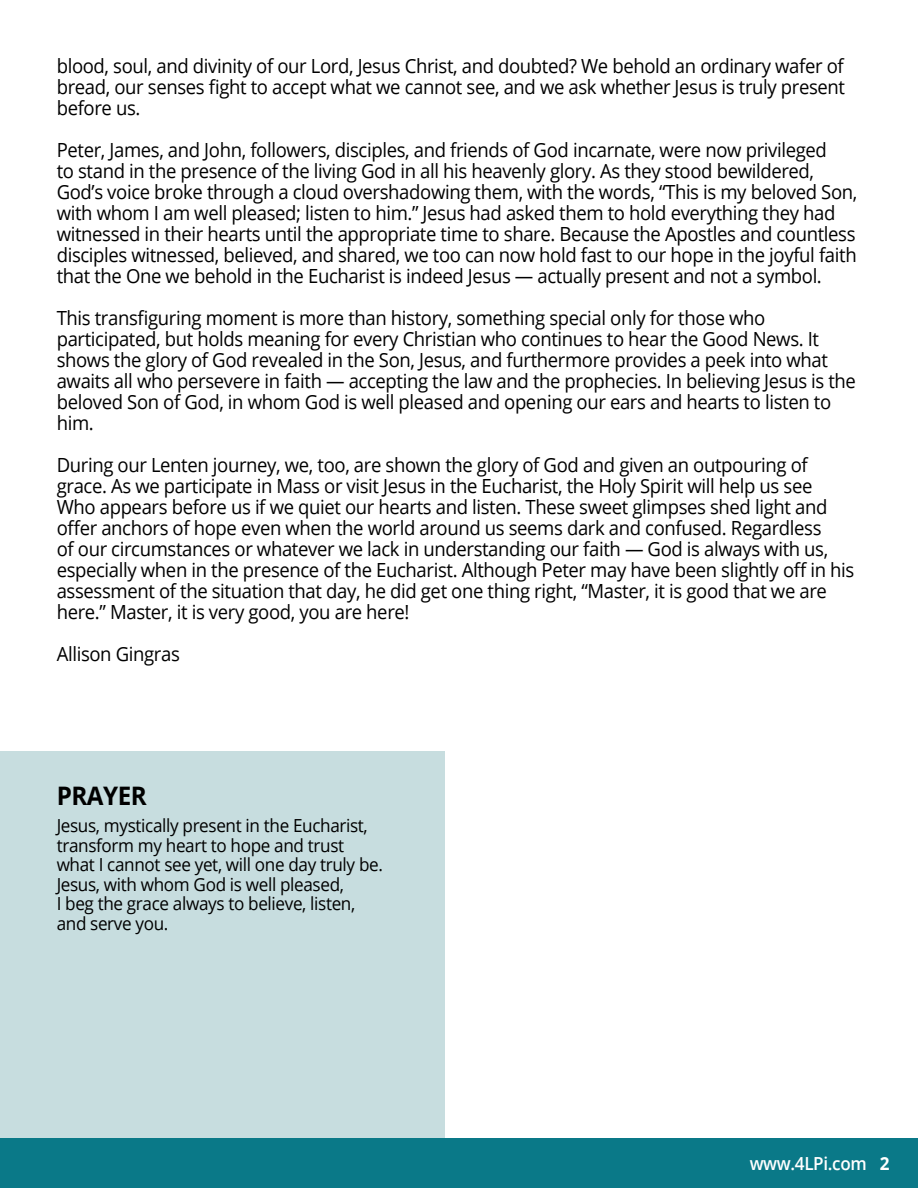
<style>
.page{position:relative;width:918px;height:1188px;background:#fff}
.page>*{position:absolute;margin:0;border:0;box-sizing:border-box;transform-origin:0 0}
.t1{font:700 25.5px "Open Sans";letter-spacing:-.02em;color:#000;scale:.95 1}
.t2{font:19.5px/21px "Open Sans";letter-spacing:-.02em;color:#000;scale:.95 1}
.t3{font:18px/19.5px "Open Sans";letter-spacing:-.02em;color:#000;scale:.95 1}
.t4{font:600 18px "Open Sans";letter-spacing:-.02em;color:#fff;scale:.95 1}
.s1{font-weight:700}
</style>
<div class="page">
<div style="left:0;top:751px;width:445px;height:391px;background:#c7dddf"></div>
<div style="left:0;top:1138px;width:918px;height:50px;background:#0a7988"></div>
<p class="t2" style="left:57px;top:54px;width:831px;text-align:justify">blood, soul, and divinity of our Lord, Jesus Christ, and doubted? We behold an ordinary wafer of bread, our senses fight to accept what we cannot see, and we ask whether Jesus is truly present before us.</p>
<p class="t2" style="left:57px;top:138px;width:844px">Peter, James, and John, followers, disciples, and friends of God incarnate, were now privileged<br>to stand in the presence of the living God in all his heavenly glory. As they stood bewildered, God’s voice broke through a cloud overshadowing them, with the words, “This is my beloved Son, with whom I am well pleased; listen to him.” Jesus had asked them to hold everything they had witnessed in their hearts until the appropriate time to share. Because the Apostles and countless disciples witnessed, believed, and shared, we too can now hold fast to our hope in the joyful faith that the One we behold in the Eucharist is indeed Jesus — actually present and not a symbol.</p>
<p class="t2" style="left:57px;top:306px;width:843px">This transfiguring moment is more than history, something special only for those who participated, but holds meaning for every Christian who continues to hear the Good News. It shows the glory of God revealed in the Son, Jesus, and furthermore provides a peek into what awaits all who persevere in faith — accepting the law and the prophecies. In believing Jesus is the beloved Son of God, in whom God is well pleased and opening our ears and hearts to listen to him.</p>
<p class="t2" style="left:57px;top:453px;width:841px">During our Lenten journey, we, too, are shown the glory of God and given an outpouring of grace. As we participate in Mass or visit Jesus in the Eucharist, the Holy Spirit will help us see Who appears before us if we quiet our hearts and listen. These sweet glimpses shed light and offer anchors of hope even when the world around us seems dark and confused. Regardless<br>of our circumstances or whatever we lack in understanding our faith — God is always with us, especially when in the presence of the Eucharist. Although Peter may have been slightly off in his assessment of the situation that day, he did get one thing right, “Master, it is good that we are here.” Master, it is very good, you are here!</p>
<p class="t2" style="left:57px;top:642px;width:131px">Allison Gingras</p>
<h1 class="t1" style="left:57px;top:778px;width:96px">PRAYER</h1>
<p class="t3" style="left:57px;top:815px;width:345px">Jesus, mystically present in the Eucharist, transform my heart to hope and trust what I cannot see yet, will one day truly be.<br>Jesus, with whom God is well pleased,<br>I beg the grace always to believe, listen, and serve you.</p>
<p class="t4" style="left:750px;top:1151px;width:149px">www.4LPi.com <span class="s1">2</span></p>
</div>
